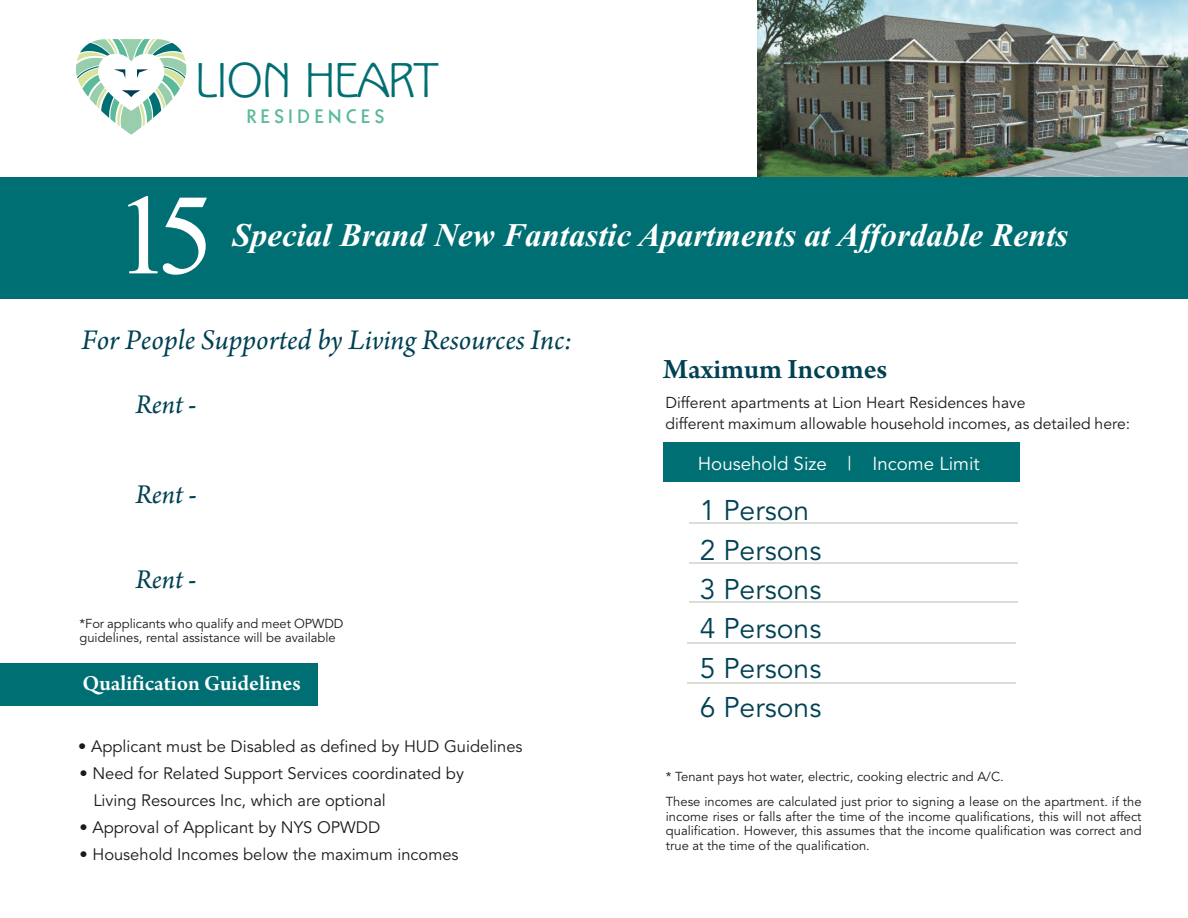
<style>
.page{position:relative;width:1188px;height:918px;background:#fff}
.page>*{position:absolute;margin:0;border:0;box-sizing:border-box;transform-origin:0 0}
.t1{font:114.3px "Times New Roman";color:#fff}
.t2{font:43.05px "Kolo LP Std";color:#006f74}
.t3{font:italic 700 33px "Times New Roman";color:#fff}
.t4{font:italic 30px "Arno Pro";color:#004153}
.t5{font:600 29.55px "Arno Pro";color:#004153}
.t6{font:italic 28.5px "Arno Pro";color:#004153}
.t7{font:28.35px/39.3px "Avenir";color:#004153}
.t8{font:600 22.5px "Arno Pro";color:#fff}
.t9{font:800 18.9px "Kabel LT Std";letter-spacing:.25em;color:#5aba9a}
.t10{font:18.75px "Avenir";color:#fff}
.t11{font:16.5px/27px "Avenir";color:#1a1a1a}
.t12{font:15.75px/20.7px "Avenir";color:#1a1a1a}
.t13{font:12.9px/14.4px "Avenir";color:#1a1a1a}
.s1{font-weight:600;font-style:normal}
</style>
<div class="page">
<img style="left:758px;top:0;width:430px;height:178px">
<div style="left:663px;top:442px;width:357px;height:39px;background:#006f74"></div>
<hr style="left:689px;top:522px;width:329px;height:1px;background:#daded5">
<hr style="left:689px;top:562px;width:329px;height:2px;background:#daded5">
<hr style="left:689px;top:601px;width:329px;height:2px;background:#daded5">
<hr style="left:687px;top:642px;width:329px;height:2px;background:#daded5">
<hr style="left:687px;top:682px;width:329px;height:2px;background:#daded5">
<div style="left:0;top:178px;width:1188px;height:121px;background:#006f74"></div>
<div style="left:0;top:664px;width:317px;height:42px;background:#006f74"></div>
<svg style="left:76px;top:39px;width:110px;height:96px"></svg>
<h2 class="t2" style="left:196px;top:51px;width:244px">LION HEART</h2>
<h3 class="t9" style="left:247px;top:106px;width:139px">RESIDENCES</h3>
<h1 class="t1" style="left:114px;top:158px;width:102px">15</h1>
<h3 class="t3" style="left:233px;top:212px;width:837px">Special Brand New Fantastic Apartments at Affordable Rents</h3>
<h3 class="t4" style="left:81px;top:323px;width:493px">For People Supported by Living Resources Inc:</h3>
<h3 class="t6" style="left:135px;top:389px;width:63px">Rent <span class="s1">-</span></h3>
<h3 class="t6" style="left:135px;top:479px;width:63px">Rent <span class="s1">-</span></h3>
<h3 class="t6" style="left:135px;top:563px;width:63px">Rent <span class="s1">-</span></h3>
<p class="t13" style="left:80px;top:617px;width:265px">*For applicants who qualify and meet OPWDD guidelines, rental assistance will be available</p>
<h3 class="t8" style="left:82px;top:671px;width:220px">Qualification Guidelines</h3>
<p class="t11" style="left:78px;top:733px;width:446px">• Applicant must be Disabled as defined by HUD Guidelines</p>
<p class="t11" style="left:93px;top:760px;width:372px;text-indent:-14px">• Need for Related Support Services coordinated by<br>Living Resources Inc, which are optional</p>
<p class="t11" style="left:80px;top:814px;width:302px">• Approval of Applicant by NYS OPWDD</p>
<p class="t11" style="left:80px;top:841px;width:381px">• Household Incomes below the maximum incomes</p>
<h3 class="t5" style="left:663px;top:352px;width:226px">Maximum Incomes</h3>
<p class="t12" style="left:666px;top:393px;width:466px">Different apartments at Lion Heart Residences have<br>different maximum allowable household incomes, as detailed here:</p>
<h3 class="t10" style="left:698px;top:453px;width:284px">Household Size | Income Limit</h3>
<h3 class="t7" style="left:700px;top:491px;width:123px">1 Person<br>2 Persons<br>3 Persons<br>4 Persons<br>5 Persons<br>6 Persons</h3>
<p class="t13" style="left:666px;top:763px;width:477px;line-height:26px">* Tenant pays hot water, electric, cooking electric and A/C.<br>These incomes are calculated just prior to signing a lease on the apartment. if the</p>
<p class="t13" style="left:666px;top:809px;width:477px;text-align:justify">income rises or falls after the time of the income qualifications, this will not affect qualification. However, this assumes that the income qualification was correct and true at the time of the qualification.</p>
</div>
